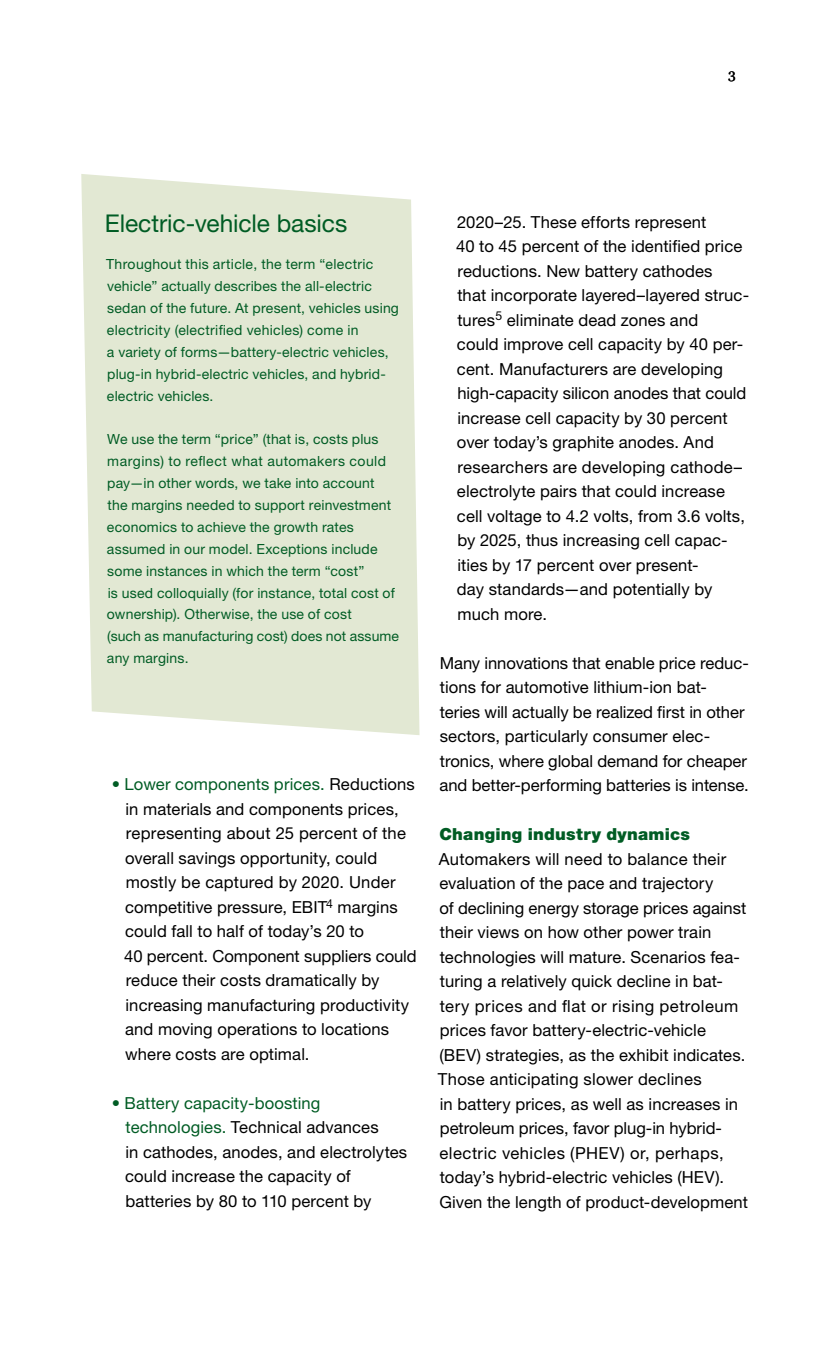
<style>
.page{position:relative;width:819px;height:1355px;background:#fff}
.page>*{position:absolute;margin:0;border:0;box-sizing:border-box;transform-origin:0 0}
.t1{font:24.5px "Helvetica Neue LT Std";letter-spacing:-.005em;color:#005c24}
.t2{font:16.62px/24.5px "Helvetica Neue LT Std";letter-spacing:.005em;color:#000}
.t3{font:900 16.62px "Helvetica Neue LT Std";letter-spacing:.015em;color:#005c24}
.t4{font:14px/21.9px "Helvetica Neue LT Std";letter-spacing:.015em;color:#005c24}
.t5{font:14px "Georgia";color:#000}
.s1{color:#005c24}
</style>
<div class="page">
<svg style="left:81px;top:174px;width:339px;height:561px;background:#e4e9d6"></svg>
<p class="t5" style="left:728px;top:66px;width:9px">3</p>
<h1 class="t1" style="left:105px;top:209px;width:244px">Electric-vehicle basics</h1>
<p class="t4" style="left:106px;top:253px;width:294px">Throughout this article, the term “electric vehicle” actually describes the all-electric sedan of the future. At present, vehicles using electricity (electrified vehicles) come in<br>a variety of forms—battery-electric vehicles, plug-in hybrid-electric vehicles, and hybrid&shy;electric vehicles.</p>
<p class="t4" style="left:107px;top:428px;width:294px">We use the term “price” (that is, costs plus margins) to reflect what automakers could pay—in other words, we take into account<br>the margins needed to support reinvestment economics to achieve the growth rates assumed in our model. Exceptions include some instances in which the term “cost”<br>is used colloquially (for instance, total cost of ownership). Otherwise, the use of cost<br>(such as manufacturing cost) does not assume any margins.</p>
<p class="t2" style="left:124px;top:772px;width:294px;text-indent:-13px"><span class="s1">• Lower components prices.</span> Reductions in materials and components prices, representing about 25 percent of the overall savings opportunity, could mostly be captured by 2020. Under competitive pressure, EBIT<sup>4</sup> margins could fall to half of today’s 20 to<br>40 percent. Component suppliers could reduce their costs dramatically by increasing manufacturing productivity and moving operations to locations where costs are optimal.</p>
<p class="t2" style="left:125px;top:1090px;width:284px;text-indent:-13px"><span class="s1">• Battery capacity-boosting technologies.</span> Technical advances<br>in cathodes, anodes, and electrolytes could increase the capacity of batteries by 80 to 110 percent by</p>
<p class="t2" style="left:456px;top:209px;width:295px">2020–25. These efforts represent<br>40 to 45 percent of the identified price reductions. New battery cathodes<br>that incorporate layered–layered struc&shy;tures<sup>5</sup> eliminate dead zones and<br>could improve cell capacity by 40 per&shy;cent. Manufacturers are developing high-capacity silicon anodes that could increase cell capacity by 30 percent over today’s graphite anodes. And researchers are developing cathode– electrolyte pairs that could increase cell voltage to 4.2 volts, from 3.6 volts, by 2025, thus increasing cell capac&shy;ities by 17 percent over present-<br>day standards—and potentially by much more.</p>
<p class="t2" style="left:439px;top:650px;width:311px">Many innovations that enable price reduc&shy;tions for automotive lithium-ion bat&shy;teries will actually be realized first in other sectors, particularly consumer elec&shy;tronics, where global demand for cheaper and better-performing batteries is intense.</p>
<p class="t3" style="left:439px;top:824px;width:252px">Changing industry dynamics</p>
<p class="t2" style="left:438px;top:846px;width:312px">Automakers will need to balance their evaluation of the pace and trajectory<br>of declining energy storage prices against their views on how other power train technologies will mature. Scenarios fea&shy;turing a relatively quick decline in bat&shy;tery prices and flat or rising petroleum prices favor battery-electric-vehicle (BEV) strategies, as the exhibit indicates.<br>Those anticipating slower declines<br>in battery prices, as well as increases in petroleum prices, favor plug-in hybrid&shy;electric vehicles (PHEV) or, perhaps, today’s hybrid-electric vehicles (HEV).<br>Given the length of product-development</p>
</div>
